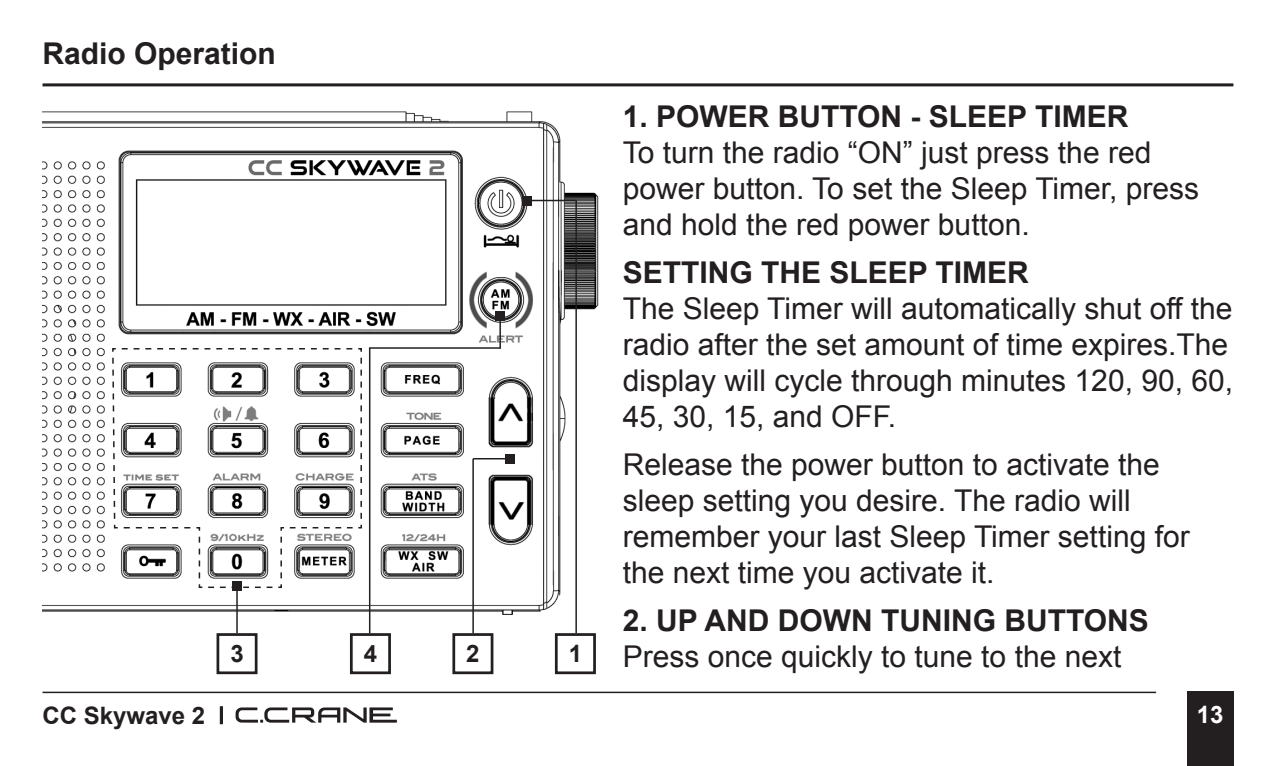
<style>
.page{position:relative;width:1276px;height:766px;background:#fff}
.page>*{position:absolute;margin:0;border:0;box-sizing:border-box;transform-origin:0 0}
.t1{font:30px/36px "Arial";color:#231f20}
.t2{font:700 30px "Arial";color:#231f20}
.t3{font:700 24px "Arial";color:#231f20}
.t4{font:700 24px "Arial";color:#fff}
.s1{font-weight:700}
</style>
<div class="page">
<div style="left:1187px;top:691px;width:46px;height:74px;background:#231f20"></div>
<hr style="left:43px;top:691px;width:1113px;height:2px;background:#231f20">
<svg style="left:235px;top:707px;width:162px;height:15px"></svg>
<hr style="left:220px;top:706px;width:3px;height:18px;background:#231f20">
<hr style="left:43px;top:83px;width:1190px;height:3px;background:#231f20">
<img style="left:43px;top:111px;width:556px;height:505px">
<hr style="left:575px;top:200px;width:2px;height:433px;background:#231f20">
<hr style="left:472px;top:458px;width:2px;height:175px;background:#231f20">
<hr style="left:369px;top:348px;width:1px;height:285px;background:#231f20">
<svg style="left:111px;top:347px;width:252px;height:241px"></svg>
<hr style="left:236px;top:585px;width:2px;height:48px;background:#231f20">
<div style="left:232px;top:581px;width:9px;height:9px;background:#231f20"></div>
<hr style="left:499px;top:316px;width:2px;height:32px;background:#231f20">
<div style="left:496px;top:311px;width:9px;height:9px;background:#231f20"></div>
<div style="left:216px;top:633px;width:41px;height:41px;border:3px solid #231f20"></div>
<div style="left:350px;top:633px;width:41px;height:41px;border:3px solid #231f20"></div>
<div style="left:452px;top:633px;width:41px;height:41px;border:3px solid #231f20"></div>
<div style="left:555px;top:633px;width:41px;height:41px;border:3px solid #231f20"></div>
<hr style="left:473px;top:458px;width:36px;height:1px;background:#231f20">
<div style="left:505px;top:454px;width:9px;height:9px;background:#231f20"></div>
<hr style="left:526px;top:200px;width:51px;height:1px;background:#231f20">
<div style="left:522px;top:196px;width:9px;height:9px;background:#231f20"></div>
<hr style="left:369px;top:347px;width:131px;height:1px;background:#231f20">
<p class="t2" style="left:43px;top:34px;width:235px">Radio Operation</p>
<p class="t2" style="left:622px;top:96px;width:507px">1. POWER BUTTON - SLEEP TIMER</p>
<p class="t1" style="left:622px;top:134px;width:578px">To turn the radio “ON” just press the red power button. To set the Sleep Timer, press and hold the red power button.</p>
<p class="t1" style="left:622px;top:254px;width:612px"><span class="s1">SETTING THE SLEEP TIMER<br></span>The Sleep Timer will automatically shut off the radio after the set amount of time expires.The display will cycle through minutes 120, 90, 60, 45, 30, 15, and OFF.</p>
<p class="t1" style="left:622px;top:446px;width:568px">Release the power button to activate the sleep setting you desire. The radio will remember your last Sleep Timer setting for the next time you activate it.</p>
<p class="t2" style="left:622px;top:600px;width:528px">2. UP AND DOWN TUNING BUTTONS</p>
<p class="t3" style="left:230px;top:638px;width:15px">3</p>
<p class="t3" style="left:364px;top:638px;width:15px">4</p>
<p class="t3" style="left:466px;top:638px;width:15px">2</p>
<p class="t3" style="left:569px;top:638px;width:15px">1</p>
<p class="t1" style="left:622px;top:638px;width:500px">Press once quickly to tune to the next</p>
<p class="t3" style="left:43px;top:699px;width:164px">CC Skywave 2</p>
<p class="t4" style="left:1197px;top:698px;width:28px">13</p>
</div>
